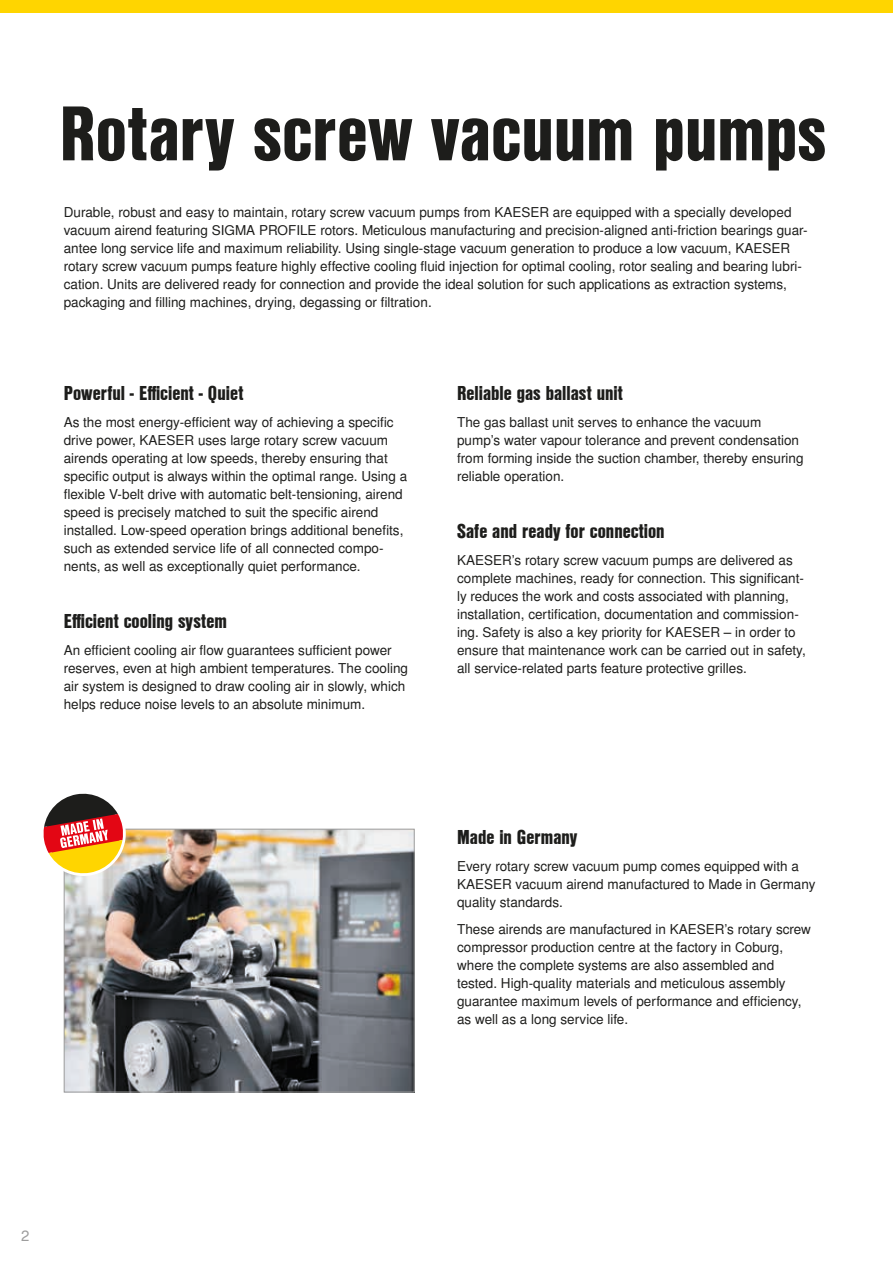
<style>
.page{position:relative;width:893px;height:1263px;background:#fff}
.page>*{position:absolute;margin:0;border:0;box-sizing:border-box;transform-origin:0 0}
.t1{font:75px "Nimbus San L Bla Con";color:#1d1d1b}
.t2{font:19.5px "Nimbus San L Bla Con";color:#1d1d1b}
.t3{font:15px "Nimbus San L";color:#9d9d9d}
.t4{font:13.5px/18px "Nimbus San L";color:#1d1d1b}
</style>
<div class="page">
<img style="left:66px;top:831px;width:347px;height:259px">
<div style="left:64px;top:829px;width:351px;height:263px;border:1px solid #9d9d9d"></div>
<div style="left:0;top:0;width:893px;height:13px;background:#ffd500"></div>
<svg style="left:43px;top:793px;width:83px;height:83px"></svg>
<h1 class="t1" style="left:60px;top:77px;width:768px">Rotary screw vacuum pumps</h1>
<p class="t4" style="left:64px;top:204px;width:745px">Durable, robust and easy to maintain, rotary screw vacuum pumps from KAESER are equipped with a specially developed vacuum airend featuring SIGMA PROFILE rotors. Meticulous manufacturing and precision-aligned anti-friction bearings guar&shy;antee long service life and maximum reliability. Using single-stage vacuum generation to produce a low vacuum, KAESER rotary screw vacuum pumps feature highly effective cooling fluid injection for optimal cooling, rotor sealing and bearing lubri&shy;cation. Units are delivered ready for connection and provide the ideal solution for such applications as extraction systems, packaging and filling machines, drying, degassing or filtration.</p>
<h2 class="t2" style="left:64px;top:379px;width:181px">Powerful - Efficient - Quiet</h2>
<p class="t4" style="left:64px;top:414px;width:345px">As the most energy-efficient way of achieving a specific drive power, KAESER uses large rotary screw vacuum airends operating at low speeds, thereby ensuring that specific output is always within the optimal range. Using a flexible V-belt drive with automatic belt-tensioning, airend speed is precisely matched to suit the specific airend installed. Low-speed operation brings additional benefits, such as extended service life of all connected compo&shy;nents, as well as exceptionally quiet performance.</p>
<h2 class="t2" style="left:64px;top:607px;width:165px">Efficient cooling system</h2>
<p class="t4" style="left:64px;top:642px;width:346px">An efficient cooling air flow guarantees sufficient power reserves, even at high ambient temperatures. The cooling air system is designed to draw cooling air in slowly, which helps reduce noise levels to an absolute minimum.</p>
<h2 class="t2" style="left:457px;top:379px;width:167px">Reliable gas ballast unit</h2>
<p class="t4" style="left:457px;top:414px;width:348px">The gas ballast unit serves to enhance the vacuum pump’s water vapour tolerance and prevent condensation from forming inside the suction chamber, thereby ensuring reliable operation.</p>
<h2 class="t2" style="left:457px;top:517px;width:209px">Safe and ready for connection</h2>
<p class="t4" style="left:457px;top:552px;width:350px">KAESER’s rotary screw vacuum pumps are delivered as complete machines, ready for connection. This significant&shy;ly reduces the work and costs associated with planning, installation, certification, documentation and commission&shy;ing. Safety is also a key priority for KAESER – in order to ensure that maintenance work can be carried out in safety, all service-related parts feature protective grilles.</p>
<h2 class="t2" style="left:457px;top:823px;width:122px">Made in Germany</h2>
<p class="t4" style="left:457px;top:858px;width:360px">Every rotary screw vacuum pump comes equipped with a<br>KAESER vacuum airend manufactured to Made in Germany quality standards.</p>
<p class="t4" style="left:457px;top:921px;width:355px">These airends are manufactured in KAESER’s rotary screw compressor production centre at the factory in Coburg, where the complete systems are also assembled and tested. High-quality materials and meticulous assembly guarantee maximum levels of performance and efficiency, as well as a long service life.</p>
<p class="t3" style="left:21px;top:1226px;width:10px">2</p>
</div>
